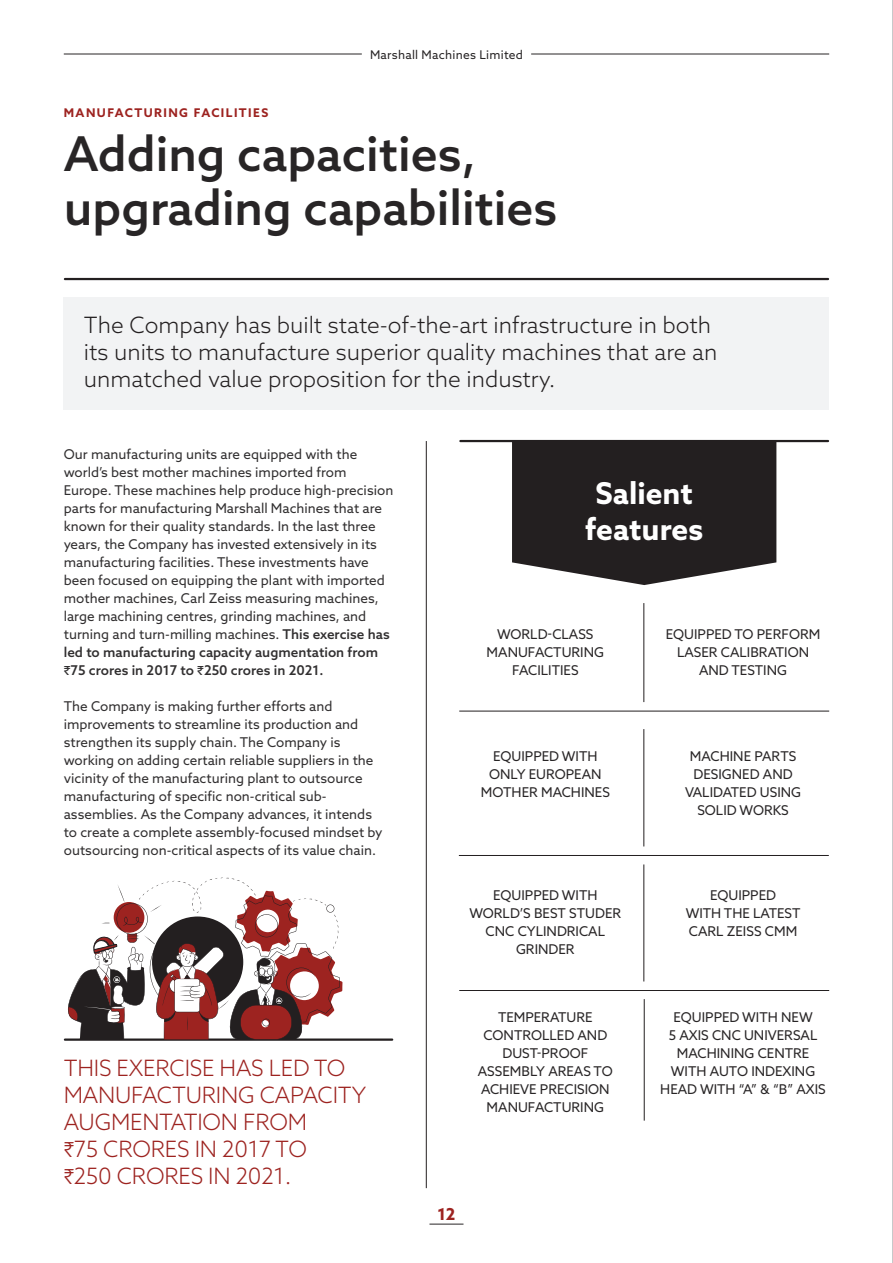
<style>
.page{position:relative;width:893px;height:1263px;background:#fff}
.page>*{position:absolute;margin:0;border:0;box-sizing:border-box;transform-origin:0 0}
.t1{font:500 48px/54px "Azo Sans";color:#282526}
.t2{font:700 30px/36px "Azo Sans";color:#fff;text-align:center}
.t3{font:300 22.5px/27px "Azo Sans";color:#231f20}
.t4{font:300 22.5px/27px "Azo Sans";letter-spacing:-.01em;color:#9d2320}
.t5{font:700 16.5px "Azo Sans";color:#9d2320}
.t6{font:13.5px/18px "Azo Sans";color:#312f30}
.t7{font:13.5px/18px "Azo Sans";color:#282526;text-align:center}
.t8{font:700 12px "Azo Sans";letter-spacing:.12em;color:#9d2320}
.t9{font:12px "Azo Sans";letter-spacing:.02em;color:#282526}
.s1{font-weight:500}
.s2{font-family:"ITF Rupee"}
.s3{font-family:"ITF Rupee";font-weight:400}
</style>
<div class="page">
<hr style="left:65px;top:278px;width:763px;height:2px;background:#231f20">
<div style="left:64px;top:297px;width:765px;height:113px;background:#f2f3f4"></div>
<hr style="left:643px;top:603px;width:1px;height:99px;background:#231f20">
<hr style="left:643px;top:729px;width:1px;height:117px;background:#231f20">
<hr style="left:643px;top:864px;width:1px;height:117px;background:#231f20">
<hr style="left:644px;top:999px;width:1px;height:122px;background:#231f20">
<hr style="left:426px;top:441px;width:1px;height:747px;background:#231f20">
<hr style="left:460px;top:440px;width:368px;height:2px;background:#231f20">
<svg style="left:512px;top:442px;width:264px;height:143px;background:#343031"></svg>
<hr style="left:459px;top:711px;width:370px;height:1px;background:#231f20">
<hr style="left:459px;top:855px;width:370px;height:1px;background:#231f20">
<hr style="left:459px;top:990px;width:370px;height:1px;background:#231f20">
<hr style="left:65px;top:1038px;width:327px;height:3px;background:#231f20">
<svg style="left:65px;top:878px;width:277px;height:162px"></svg>
<hr style="left:429px;top:1224px;width:34px;height:1px;background:#282526">
<hr style="left:64px;top:54px;width:298px;height:1px;background:#282526">
<hr style="left:531px;top:54px;width:298px;height:1px;background:#282526">
<hr style="left:892px;top:0;width:1px;height:1263px;background:#939598">
<p class="t8" style="left:64px;top:105px;width:206px">MANUFACTURING FACILITIES</p>
<p class="t9" style="left:370px;top:46px;width:154px">Marshall Machines Limited</p>
<p class="t1" style="left:64px;top:126px;width:495px">Adding capacities, upgrading capabilities</p>
<p class="t3" style="left:84px;top:311px;width:635px">The Company has built state-of-the-art infrastructure in both its units to manufacture superior quality machines that are an unmatched value proposition for the industry.</p>
<p class="t6" style="left:64px;top:445px;width:331px">Our manufacturing units are equipped with the world’s best mother machines imported from Europe. These machines help produce high-precision parts for manufacturing Marshall Machines that are known for their quality standards. In the last three years, the Company has invested extensively in its manufacturing facilities. These investments have been focused on equipping the plant with imported mother machines, Carl Zeiss measuring machines, large machining centres, grinding machines, and turning and turn-milling machines. <span class="s1">This exercise has led to manufacturing capacity augmentation from </span><span class="s2">J</span><span class="s1">75 crores in 2017 to</span> <span class="s2">J</span><span class="s1">250 crores in 2021.</span></p>
<p class="t6" style="left:64px;top:697px;width:320px">The Company is making further efforts and improvements to streamline its production and strengthen its supply chain. The Company is working on adding certain reliable suppliers in the vicinity of the manufacturing plant to outsource manufacturing of specific non-critical sub&shy;assemblies. As the Company advances, it intends to create a complete assembly-focused mindset by outsourcing non-critical aspects of its value chain.</p>
<p class="t4" style="left:64px;top:1054px;width:304px">THIS EXERCISE HAS LED TO<br>MANUFACTURING CAPACITY<br>AUGMENTATION FROM<br><span class="s3">H</span>75 CRORES IN 2017 TO<br><span class="s3">H</span>250 CRORES IN 2021.</p>
<p class="t2" style="left:585px;top:475px;width:119px">Salient features</p>
<p class="t7" style="left:487px;top:625px;width:119px">WORLD-CLASS<br>MANUFACTURING<br>FACILITIES</p>
<p class="t7" style="left:481px;top:747px;width:131px">EQUIPPED WITH<br>ONLY EUROPEAN<br>MOTHER MACHINES</p>
<p class="t7" style="left:469px;top:886px;width:153px">EQUIPPED WITH<br>WORLD’S BEST STUDER<br>CNC CYLINDRICAL<br>GRINDER</p>
<p class="t7" style="left:478px;top:1008px;width:136px">TEMPERATURE<br>CONTROLLED AND<br>DUST-PROOF<br>ASSEMBLY AREAS TO<br>ACHIEVE PRECISION<br>MANUFACTURING</p>
<p class="t7" style="left:666px;top:625px;width:156px">EQUIPPED TO PERFORM<br>LASER CALIBRATION<br>AND TESTING</p>
<p class="t7" style="left:685px;top:747px;width:118px">MACHINE PARTS<br>DESIGNED AND<br>VALIDATED USING<br>SOLID WORKS</p>
<p class="t7" style="left:686px;top:886px;width:116px">EQUIPPED<br>WITH THE LATEST<br>CARL ZEISS CMM</p>
<p class="t7" style="left:660px;top:1008px;width:167px">EQUIPPED WITH NEW<br>5 AXIS CNC UNIVERSAL<br>MACHINING CENTRE<br>WITH AUTO INDEXING<br>HEAD WITH “A” &amp; “B” AXIS</p>
<p class="t5" style="left:437px;top:1203px;width:20px">12</p>
</div>
